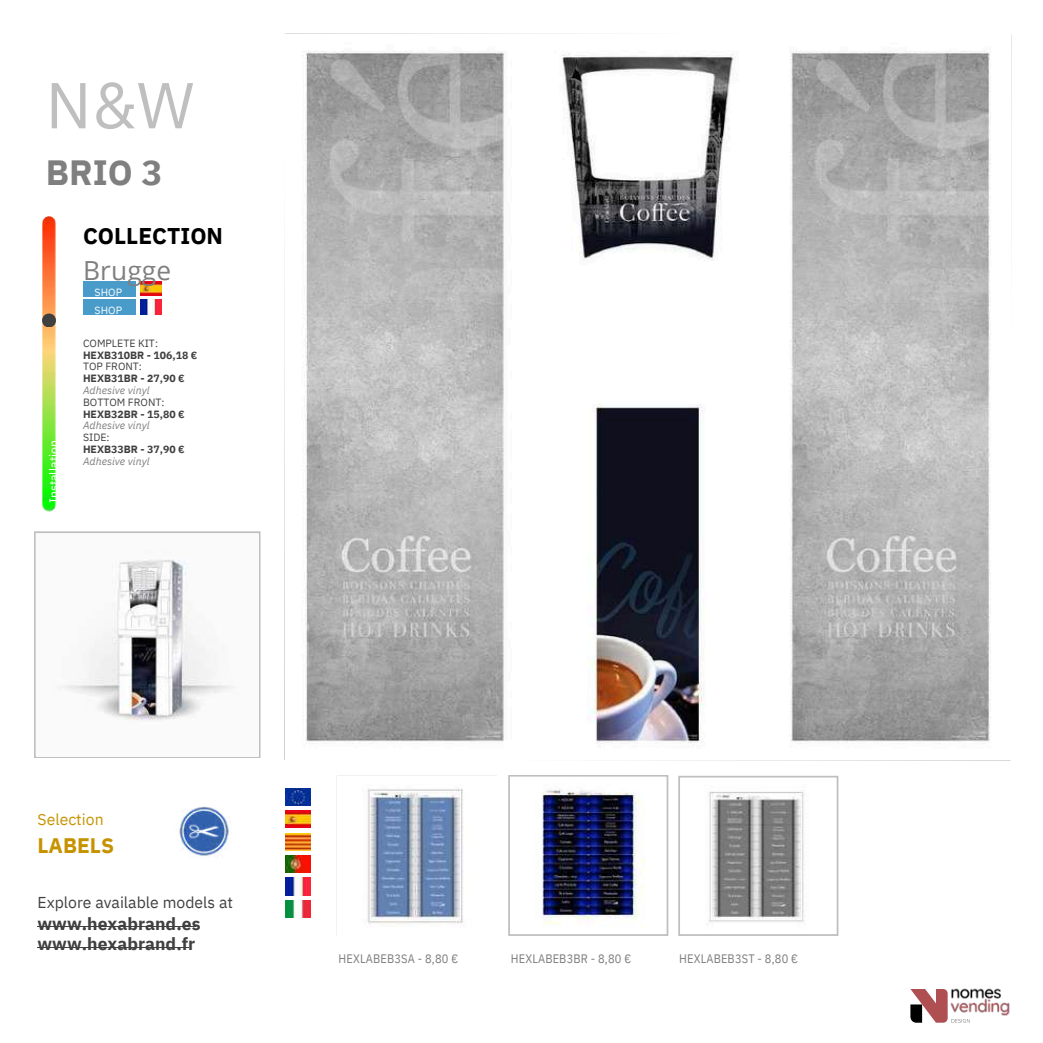
<style>
.page{position:relative;width:1043px;height:1043px;background:#fff}
.page>*{position:absolute;margin:0;border:0;box-sizing:border-box;transform-origin:0 0}
.t1{font:64.75px "IBM Plex Sans";color:#bfbfbf}
.t2{font:700 35px "IBM Plex Sans";color:#7f7f7f}
.t3{font:26.25px "Open Sans";letter-spacing:.005em;color:#7f7f7f}
.t4{font:700 22.75px "IBM Plex Sans";color:#000}
.t5{font:700 21px "IBM Plex Sans";color:#c69300}
.t6{font:700 17.5px/19.6px "IBM Plex Sans";color:#404040}
.t7{font:15.75px "IBM Plex Sans";color:#404040}
.t8{font:15.75px "IBM Plex Sans";color:#c69300}
.t9{font:12.25px "IBM Plex Sans Cond";letter-spacing:.015em;color:#7f7f7f}
.t10{font:12.25px "IBM Plex Sans";color:#fff}
.t11{font:700 10.5px "IBM Plex Sans";color:#404040}
.t12{font:italic 10.5px "IBM Plex Sans";color:#7f7f7f}
.t13{font:10.5px "IBM Plex Sans";color:#404040}
.t14{font:10.5px/18.4px "IBM Plex Sans";color:#fff}
</style>
<div class="page">
<img style="left:302px;top:51px;width:689px;height:696px">
<svg style="left:34px;top:531px;width:226px;height:226px"></svg>
<img style="left:42px;top:216px;width:14px;height:295px">
<svg style="left:42px;top:313px;width:14px;height:14px"></svg>
<img style="left:179px;top:806px;width:52px;height:50px">
<img style="left:36px;top:534px;width:222px;height:222px">
<svg style="left:508px;top:775px;width:160px;height:160px"></svg>
<img style="left:367px;top:788px;width:96px;height:136px">
<hr style="left:37px;top:925px;width:158px;height:1px;background:#404040">
<hr style="left:37px;top:946px;width:152px;height:1px;background:#404040">
<svg style="left:678px;top:775px;width:160px;height:160px"></svg>
<img style="left:286px;top:833px;width:25px;height:17px">
<img style="left:286px;top:810px;width:25px;height:17px">
<img style="left:286px;top:788px;width:25px;height:17px">
<img style="left:286px;top:877px;width:25px;height:17px">
<img style="left:286px;top:900px;width:25px;height:17px">
<img style="left:286px;top:855px;width:25px;height:17px">
<div style="left:83px;top:281px;width:52px;height:15px;background:#499bc9"></div>
<img style="left:140px;top:281px;width:21px;height:15px">
<img style="left:140px;top:300px;width:21px;height:14px">
<div style="left:83px;top:300px;width:52px;height:15px;background:#499bc9"></div>
<svg style="left:910px;top:989px;width:59px;height:33px"></svg>
<img style="left:949px;top:988px;width:60px;height:27px">
<h1 class="t1" style="left:46px;top:62px;width:150px">N&amp;W</h1>
<h2 class="t2" style="left:46px;top:149px;width:118px">BRIO 3</h2>
<p class="t10" style="left:45px;top:503px;width:65px;rotate:-90deg">Installation</p>
<h3 class="t4" style="left:83px;top:221px;width:141px">COLLECTION</h3>
<h3 class="t3" style="left:83px;top:252px;width:90px">Brugge</h3>
<p class="t14" style="left:95px;top:282px;width:29px">SHOP<br>SHOP</p>
<p class="t13" style="left:83px;top:336px;width:77px">COMPLETE KIT:</p>
<p class="t11" style="left:83px;top:347px;width:116px">HEXB310BR - 106,18 €</p>
<p class="t13" style="left:83px;top:359px;width:60px">TOP FRONT:</p>
<p class="t11" style="left:83px;top:371px;width:103px">HEXB31BR - 27,90 €</p>
<p class="t12" style="left:83px;top:383px;width:68px">Adhesive vinyl</p>
<p class="t13" style="left:83px;top:395px;width:83px">BOTTOM FRONT:</p>
<p class="t11" style="left:83px;top:407px;width:103px">HEXB32BR - 15,80 €</p>
<p class="t12" style="left:83px;top:418px;width:68px">Adhesive vinyl</p>
<p class="t13" style="left:83px;top:430px;width:28px">SIDE:</p>
<p class="t11" style="left:83px;top:442px;width:103px">HEXB33BR - 37,90 €</p>
<p class="t12" style="left:83px;top:454px;width:68px">Adhesive vinyl</p>
<h3 class="t8" style="left:37px;top:809px;width:68px">Selection</h3>
<h3 class="t5" style="left:37px;top:831px;width:78px">LABELS</h3>
<h3 class="t7" style="left:37px;top:891px;width:197px">Explore available models at</h3>
<h3 class="t6" style="left:37px;top:913px;width:164px">www.hexabrand.es www.hexabrand.fr</h3>
<p class="t9" style="left:338px;top:950px;width:121px">HEXLABEB3SA - 8,80 €</p>
<p class="t9" style="left:510px;top:950px;width:122px">HEXLABEB3BR - 8,80 €</p>
<p class="t9" style="left:679px;top:950px;width:120px">HEXLABEB3ST - 8,80 €</p>
</div>
